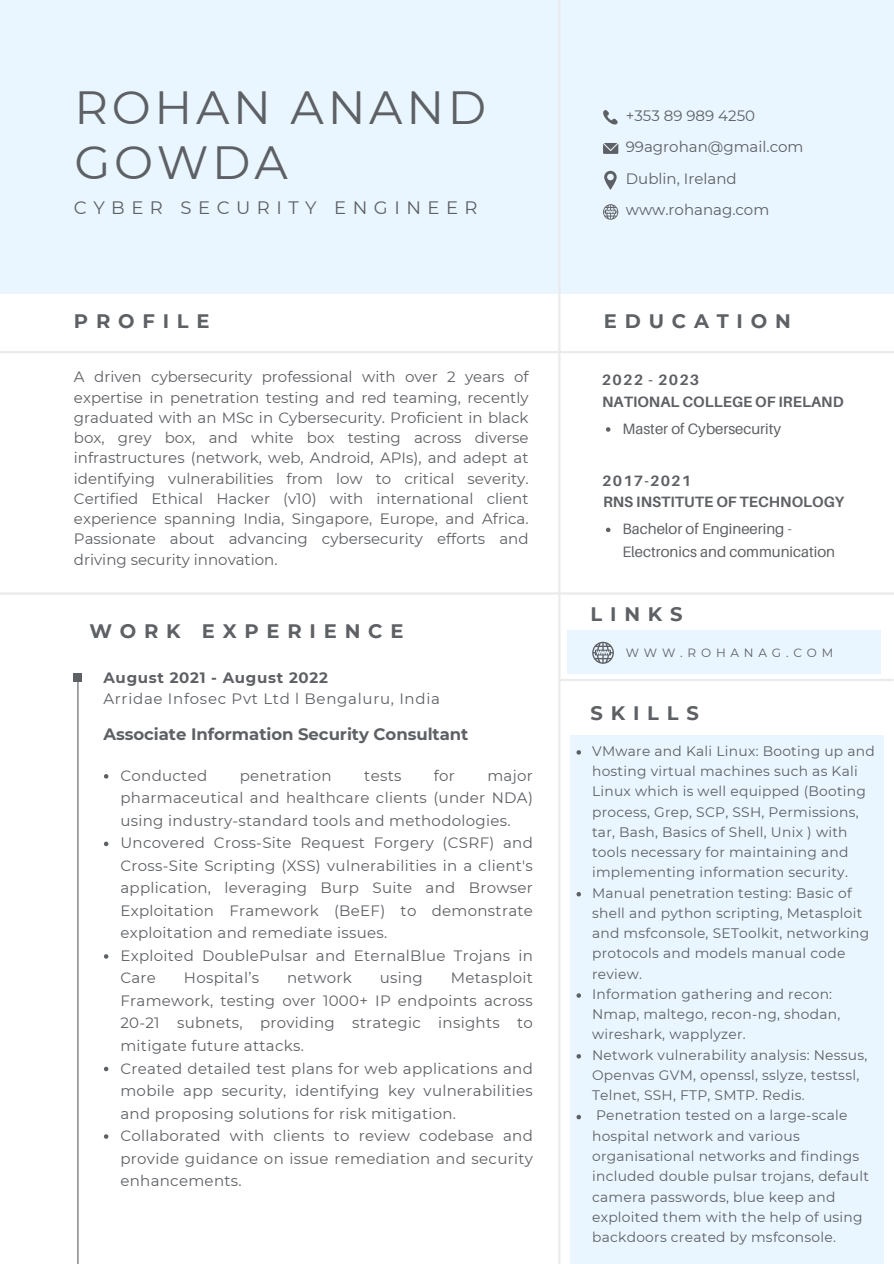
<style>
.page{position:relative;width:894px;height:1264px;background:#fff}
.page>*{position:absolute;margin:0;border:0;box-sizing:border-box;transform-origin:0 0}
.t1{font:46.5px/55.2px "Montserrat";letter-spacing:.08em;color:#5d6064}
.t2{font:700 19.5px "Montserrat";letter-spacing:.4em;color:#5d6064}
.t3{font:18px "Montserrat";letter-spacing:.36em;color:#5d6064}
.t4{font:700 16.5px "Montserrat";letter-spacing:-.005em;color:#5d6064}
.t5{font:15px/22.5px "Montserrat";letter-spacing:.02em;color:#5d6064;text-align:justify}
.t6{font:15px/22.5px "Aileron";color:#5d6064}
.t7{font:15px/31.5px "Montserrat";color:#5d6064}
.t8{font:700 15px "Aileron";color:#5d6064}
.t9{font:15px "Montserrat";letter-spacing:.045em;color:#5d6064}
.t10{font:700 15px "Montserrat";letter-spacing:.045em;color:#5d6064}
.t11{font:700 15px "Aileron";letter-spacing:.08em;color:#5d6064}
.t12{font:13.8px/20.2px "Montserrat";letter-spacing:.02em;color:#5d6064}
.t13{font:12px "Montserrat";letter-spacing:.4em;color:#5d6064}
</style>
<div class="page">
<div style="left:0;top:0;width:893px;height:294px;background:#e9f5ff"></div>
<hr style="left:558px;top:0;width:2px;height:1263px;background:#ebebeb">
<hr style="left:0;top:351px;width:893px;height:2px;background:#ebebeb">
<hr style="left:0;top:592px;width:893px;height:2px;background:#ebebeb">
<hr style="left:77px;top:674px;width:1px;height:589px;background:#5d6064">
<svg style="left:104px;top:774px;width:4px;height:4px"></svg>
<svg style="left:104px;top:841px;width:4px;height:5px"></svg>
<svg style="left:104px;top:954px;width:4px;height:4px"></svg>
<svg style="left:104px;top:1066px;width:4px;height:5px"></svg>
<svg style="left:104px;top:1134px;width:4px;height:4px"></svg>
<svg style="left:74px;top:674px;width:8px;height:7px"></svg>
<svg style="left:606px;top:427px;width:4px;height:5px"></svg>
<svg style="left:606px;top:527px;width:4px;height:5px"></svg>
<svg style="left:603px;top:110px;width:14px;height:15px"></svg>
<svg style="left:603px;top:143px;width:15px;height:11px"></svg>
<svg style="left:604px;top:171px;width:12px;height:19px"></svg>
<svg style="left:603px;top:204px;width:15px;height:16px"></svg>
<div style="left:570px;top:735px;width:313px;height:528px;background:#e9f5ff"></div>
<svg style="left:576px;top:750px;width:5px;height:4px"></svg>
<svg style="left:576px;top:892px;width:5px;height:4px"></svg>
<svg style="left:576px;top:993px;width:5px;height:4px"></svg>
<svg style="left:576px;top:1054px;width:5px;height:4px"></svg>
<svg style="left:576px;top:1114px;width:5px;height:5px"></svg>
<hr style="left:559px;top:678px;width:334px;height:3px;background:#ebebeb">
<div style="left:567px;top:630px;width:313px;height:43px;background:#e9f5ff"></div>
<svg style="left:592px;top:641px;width:21px;height:23px"></svg>
<h1 class="t1" style="left:74px;top:79px;width:413px">ROHAN ANAND<br>GOWDA</h1>
<h3 class="t3" style="left:74px;top:196px;width:405px">CYBER SECURITY ENGINEER</h3>
<p class="t2" style="left:74px;top:309px;width:137px">PROFILE</p>
<p class="t5" style="left:74px;top:367px;width:456px;line-height:20.2px">A driven cybersecurity professional with over 2 years of expertise in penetration testing and red teaming, recently graduated with an MSc in Cybersecurity. Proficient in black box, grey box, and white box testing across diverse infrastructures (network, web, Android, APIs), and adept at identifying vulnerabilities from low to critical severity.<br>Certified Ethical Hacker (v10) with international client experience spanning India, Singapore, Europe, and Africa.<br>Passionate about advancing cybersecurity efforts and driving security innovation.</p>
<p class="t2" style="left:89px;top:619px;width:315px">WORK EXPERIENCE</p>
<p class="t10" style="left:103px;top:668px;width:226px">August 2021 - August 2022</p>
<h5 class="t9" style="left:103px;top:689px;width:338px">Arridae Infosec Pvt Ltd l Bengaluru, India</h5>
<p class="t4" style="left:103px;top:723px;width:366px">Associate Information Security Consultant</p>
<h6 class="t5" style="left:120px;top:764px;width:88px">Conducted</h6>
<h6 class="t5" style="left:239px;top:764px;width:94px">penetration</h6>
<h6 class="t5" style="left:364px;top:764px;width:39px">tests</h6>
<h6 class="t5" style="left:434px;top:764px;width:23px">for</h6>
<h6 class="t5" style="left:120px;top:764px;width:414px;text-indent:367px">major pharmaceutical and healthcare clients (under NDA) using industry-standard tools and methodologies.</h6>
<h2 class="t5" style="left:120px;top:831px;width:414px">Uncovered Cross-Site Request Forgery (CSRF) and Cross-Site Scripting (XSS) vulnerabilities in a client's application, leveraging Burp Suite and Browser Exploitation Framework (BeEF) to demonstrate exploitation and remediate issues.</h2>
<h2 class="t5" style="left:120px;top:944px;width:414px">Exploited DoublePulsar and EternalBlue Trojans in<br>Care</h2>
<h2 class="t5" style="left:184px;top:966px;width:77px">Hospital’s</h2>
<h2 class="t5" style="left:287px;top:966px;width:66px">network</h2>
<h2 class="t5" style="left:379px;top:966px;width:45px">using</h2>
<h2 class="t5" style="left:120px;top:966px;width:414px;text-indent:330px">Metasploit Framework, testing over 1000+ IP endpoints across 20-21 subnets, providing strategic insights to mitigate future attacks.</h2>
<h6 class="t5" style="left:120px;top:1056px;width:414px">Created detailed test plans for web applications and mobile app security, identifying key vulnerabilities and proposing solutions for risk mitigation.</h6>
<h5 class="t5" style="left:120px;top:1124px;width:414px">Collaborated with clients to review codebase and provide guidance on issue remediation and security enhancements.</h5>
<p class="t7" style="left:625px;top:100px;width:179px">+353 89 989 4250<br>99agrohan@gmail.com<br>Dublin, Ireland www.rohanag.com</p>
<p class="t2" style="left:603px;top:309px;width:188px">EDUCATION</p>
<h2 class="t11" style="left:601px;top:370px;width:99px">2022 - 2023</h2>
<p class="t8" style="left:602px;top:392px;width:243px">NATIONAL COLLEGE OF IRELAND</p>
<h2 class="t6" style="left:622px;top:417px;width:160px">Master of Cybersecurity</h2>
<p class="t11" style="left:602px;top:471px;width:91px">2017-2021</p>
<p class="t8" style="left:603px;top:493px;width:242px">RNS INSTITUTE OF TECHNOLOGY</p>
<h5 class="t6" style="left:622px;top:517px;width:214px">Bachelor of Engineering -<br>Electronics and communication</h5>
<p class="t2" style="left:590px;top:602px;width:93px">LINKS</p>
<p class="t13" style="left:625px;top:645px;width:209px">WWW.ROHANAG.COM</p>
<h6 class="t2" style="left:590px;top:701px;width:110px">SKILLS</h6>
<h2 class="t12" style="left:592px;top:740px;width:284px">VMware and Kali Linux: Booting up and hosting virtual machines such as Kali Linux which is well equipped (Booting process, Grep, SCP, SSH, Permissions, tar, Bash, Basics of Shell, Unix ) with tools necessary for maintaining and implementing information security.</h2>
<h5 class="t12" style="left:592px;top:882px;width:279px">Manual penetration testing: Basic of shell and python scripting, Metasploit and msfconsole, SEToolkit, networking protocols and models manual code review.</h5>
<p class="t12" style="left:592px;top:983px;width:249px">Information gathering and recon:<br>Nmap, maltego, recon-ng, shodan, wireshark, wapplyzer.</p>
<p class="t12" style="left:592px;top:1044px;width:277px">Network vulnerability analysis: Nessus,<br>Openvas GVM, openssl, sslyze, testssl,<br>Telnet, SSH, FTP, SMTP. Redis.</p>
<p class="t12" style="left:592px;top:1105px;width:278px">Penetration tested on a large-scale hospital network and various organisational networks and findings included double pulsar trojans, default camera passwords, blue keep and exploited them with the help of using backdoors created by msfconsole.</p>
</div>
